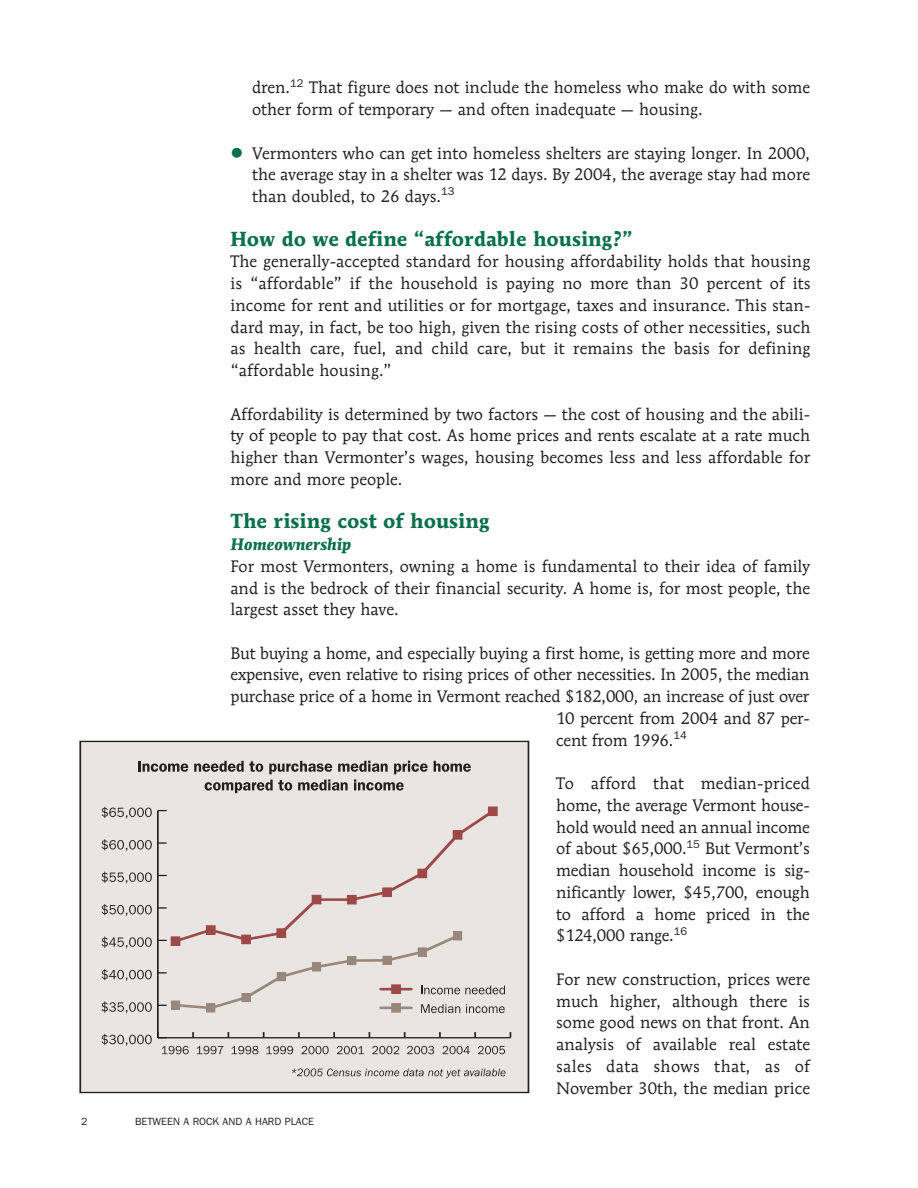
<style>
.page{position:relative;width:918px;height:1188px;background:#fff}
.page>*{position:absolute;margin:0;border:0;box-sizing:border-box;transform-origin:0 0}
.t1{font:700 20.25px "Mendoza Roman";color:#09704a}
.t2{font:16.5px/21.8px "Mendoza Roman";color:#231f20;text-align:justify}
.t3{font:italic 700 16.5px "Mendoza Roman";color:#09704a}
.t4{font:10.5px "Franklin Gothic";color:#231f20}
.s1{color:#09704a}
</style>
<div class="page">
<div style="left:80px;top:741px;width:448px;height:352px;background:#e9e5e2"></div>
<div style="left:80px;top:741px;width:449px;height:352px;border:2px solid #231f20"></div>
<svg style="left:138px;top:761px;width:50px;height:11px"></svg>
<svg style="left:434px;top:761px;width:37px;height:11px"></svg>
<svg style="left:194px;top:761px;width:234px;height:32px"></svg>
<svg style="left:102px;top:1001px;width:50px;height:12px"></svg>
<svg style="left:102px;top:969px;width:50px;height:12px"></svg>
<svg style="left:102px;top:937px;width:50px;height:12px"></svg>
<svg style="left:102px;top:904px;width:50px;height:12px"></svg>
<svg style="left:102px;top:872px;width:50px;height:12px"></svg>
<svg style="left:102px;top:839px;width:50px;height:12px"></svg>
<svg style="left:102px;top:807px;width:50px;height:12px"></svg>
<hr style="left:157px;top:811px;width:2px;height:227px;background:#231f20">
<svg style="left:158px;top:842px;width:9px;height:2px"></svg>
<svg style="left:158px;top:958px;width:198px;height:53px"></svg>
<hr style="left:352px;top:959px;width:35px;height:3px;background:#99877c">
<svg style="left:383px;top:936px;width:79px;height:28px"></svg>
<svg style="left:158px;top:896px;width:163px;height:49px"></svg>
<hr style="left:317px;top:898px;width:35px;height:3px;background:#9c4948">
<svg style="left:348px;top:812px;width:141px;height:88px"></svg>
<div style="left:172px;top:1001px;width:8px;height:8px;background:#99877c"></div>
<div style="left:171px;top:1001px;width:9px;height:9px;border:1px solid #99877c"></div>
<div style="left:207px;top:1004px;width:8px;height:8px;background:#99877c"></div>
<div style="left:206px;top:1003px;width:9px;height:9px;border:1px solid #99877c"></div>
<div style="left:242px;top:993px;width:8px;height:9px;background:#99877c"></div>
<div style="left:277px;top:973px;width:8px;height:8px;background:#99877c"></div>
<div style="left:277px;top:972px;width:9px;height:9px;border:1px solid #99877c"></div>
<div style="left:313px;top:963px;width:8px;height:8px;background:#99877c"></div>
<div style="left:312px;top:962px;width:9px;height:9px;border:1px solid #99877c"></div>
<div style="left:348px;top:956px;width:8px;height:9px;background:#99877c"></div>
<div style="left:347px;top:956px;width:9px;height:9px;border:1px solid #99877c"></div>
<div style="left:383px;top:956px;width:8px;height:8px;background:#99877c"></div>
<div style="left:383px;top:956px;width:8px;height:9px;border:1px solid #99877c"></div>
<div style="left:418px;top:948px;width:8px;height:8px;background:#99877c"></div>
<div style="left:418px;top:948px;width:9px;height:8px;border:1px solid #99877c"></div>
<div style="left:454px;top:932px;width:8px;height:8px;background:#99877c"></div>
<div style="left:453px;top:931px;width:9px;height:9px;border:1px solid #99877c"></div>
<div style="left:172px;top:937px;width:8px;height:8px;background:#9c4948"></div>
<div style="left:171px;top:936px;width:9px;height:10px;border:2px solid #9c4948"></div>
<div style="left:207px;top:926px;width:8px;height:8px;background:#9c4948"></div>
<div style="left:206px;top:925px;width:10px;height:10px;border:2px solid #9c4948"></div>
<div style="left:242px;top:935px;width:8px;height:9px;background:#9c4948"></div>
<div style="left:241px;top:935px;width:10px;height:9px;border:2px solid #9c4948"></div>
<div style="left:277px;top:929px;width:8px;height:8px;background:#9c4948"></div>
<div style="left:277px;top:928px;width:9px;height:10px;border:2px solid #9c4948"></div>
<div style="left:313px;top:895px;width:8px;height:9px;background:#9c4948"></div>
<div style="left:312px;top:895px;width:9px;height:9px;border:2px solid #9c4948"></div>
<div style="left:348px;top:896px;width:8px;height:8px;background:#9c4948"></div>
<div style="left:347px;top:895px;width:10px;height:10px;border:2px solid #9c4948"></div>
<div style="left:383px;top:888px;width:8px;height:8px;background:#9c4948"></div>
<div style="left:382px;top:887px;width:10px;height:10px;border:2px solid #9c4948"></div>
<div style="left:418px;top:869px;width:8px;height:9px;background:#9c4948"></div>
<div style="left:418px;top:869px;width:9px;height:9px;border:2px solid #9c4948"></div>
<div style="left:454px;top:831px;width:8px;height:8px;background:#9c4948"></div>
<div style="left:453px;top:830px;width:9px;height:10px;border:2px solid #9c4948"></div>
<div style="left:489px;top:807px;width:8px;height:8px;background:#9c4948"></div>
<div style="left:488px;top:806px;width:10px;height:10px;border:2px solid #9c4948"></div>
<hr style="left:381px;top:1006px;width:30px;height:3px;background:#99877c">
<hr style="left:381px;top:988px;width:30px;height:3px;background:#9c4948">
<div style="left:392px;top:1004px;width:8px;height:8px;background:#99877c"></div>
<div style="left:391px;top:1003px;width:10px;height:10px;border:2px solid #99877c"></div>
<div style="left:392px;top:985px;width:8px;height:8px;background:#9c4948"></div>
<div style="left:391px;top:984px;width:10px;height:10px;border:2px solid #9c4948"></div>
<svg style="left:421px;top:1004px;width:39px;height:9px"></svg>
<svg style="left:466px;top:1004px;width:39px;height:9px"></svg>
<svg style="left:421px;top:986px;width:84px;height:8px"></svg>
<svg style="left:292px;top:1068px;width:214px;height:10px"></svg>
<svg style="left:102px;top:1032px;width:409px;height:22px"></svg>
<p class="t2" style="left:252px;top:78px;width:560px">dren.<sup>12</sup> That figure does not include the homeless who make do with some other form of temporary — and often inadequate — housing.</p>
<p class="t2" style="left:252px;top:143px;width:560px;text-indent:-22px"><span class="s1">●</span> Vermonters who can get into homeless shelters are staying longer. In 2000, the average stay in a shelter was 12 days. By 2004, the average stay had more than doubled, to 26 days.<sup>13</sup></p>
<p class="t1" style="left:230px;top:231px;width:404px">How do we define “affordable housing?”</p>
<p class="t2" style="left:230px;top:252px;width:582px">The generally-accepted standard for housing affordability holds that housing is “affordable” if the household is paying no more than 30 percent of its income for rent and utilities or for mortgage, taxes and insurance. This stan&shy;dard may, in fact, be too high, given the rising costs of other necessities, such as health care, fuel, and child care, but it remains the basis for defining “affordable housing.”</p>
<p class="t2" style="left:230px;top:404px;width:581px">Affordability is determined by two factors — the cost of housing and the abili&shy;ty of people to pay that cost. As home prices and rents escalate at a rate much higher than Vermonter’s wages, housing becomes less and less affordable for more and more people.</p>
<p class="t1" style="left:230px;top:513px;width:261px">The rising cost of housing</p>
<p class="t3" style="left:230px;top:538px;width:123px">Homeownership</p>
<p class="t2" style="left:230px;top:556px;width:581px">For most Vermonters, owning a home is fundamental to their idea of family and is the bedrock of their financial security. A home is, for most people, the largest asset they have.</p>
<p class="t2" style="left:230px;top:643px;width:581px">But buying a home, and especially buying a first home, is getting more and more</p>
<p class="t2" style="left:230px;top:665px;width:581px">expensive, even relative to rising prices of other necessities. In 2005, the median</p>
<p class="t2" style="left:230px;top:687px;width:580px">purchase price of a home in Vermont reached $182,000, an increase of just over</p>
<p class="t2" style="left:556px;top:709px;width:255px">10 percent from 2004 and 87 per-</p>
<p class="t2" style="left:556px;top:730px;width:132px">cent from 1996.<sup>14</sup></p>
<p class="t2" style="left:556px;top:774px;width:255px">To afford that median-priced home, the average Vermont house&shy;hold would need an annual income of about $65,000.<sup>15</sup> But Vermont’s median household income is sig&shy;nificantly lower, $45,700, enough to afford a home priced in the $124,000 range.<sup>16</sup></p>
<p class="t2" style="left:556px;top:969px;width:255px">For new construction, prices were much higher, although there is some good news on that front. An analysis of available real estate sales data shows that, as of November 30th, the median price</p>
<p class="t4" style="left:81px;top:1117px;width:8px">2</p>
<p class="t4" style="left:135px;top:1117px;width:181px">BETWEEN A ROCK AND A HARD PLACE</p>
</div>
